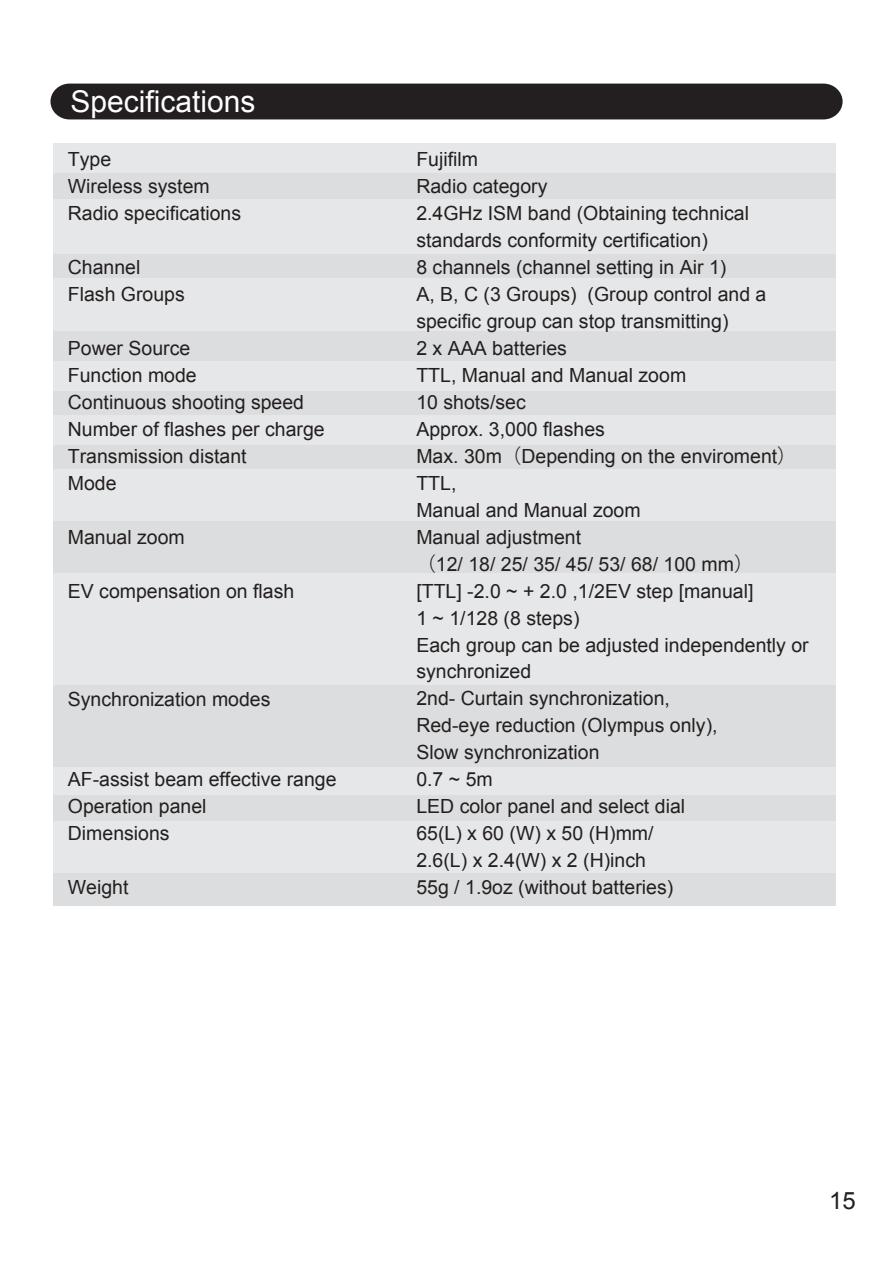
<style>
.page{position:relative;width:893px;height:1263px;background:#fff}
.page>*{position:absolute;margin:0;border:0;box-sizing:border-box;transform-origin:0 0}
.t1{font:30px "Arial";color:#fff}
.t2{font:24px "Arial";color:#231f20}
.t3{font:19.5px/27px "Arial";color:#231f20}
.s1{font-family:"Koz Go Pr 6 N"}
</style>
<div class="page">
<div style="left:50px;top:84px;width:793px;height:35px;background:#231f20"></div>
<div style="left:53px;top:150px;width:783px;height:756px;background:#dcddde"></div>
<div style="left:53px;top:143px;width:783px;height:29px;background:#e6e7e8"></div>
<div style="left:53px;top:200px;width:783px;height:54px;background:#e6e7e8"></div>
<div style="left:53px;top:279px;width:783px;height:52px;background:#e6e7e8"></div>
<div style="left:53px;top:574px;width:783px;height:111px;background:#e6e7e8"></div>
<div style="left:53px;top:767px;width:783px;height:27px;background:#e6e7e8"></div>
<div style="left:53px;top:361px;width:783px;height:29px;background:#e6e7e8"></div>
<div style="left:53px;top:416px;width:783px;height:29px;background:#e6e7e8"></div>
<div style="left:53px;top:470px;width:783px;height:51px;background:#e6e7e8"></div>
<div style="left:53px;top:821px;width:783px;height:51px;background:#e6e7e8"></div>
<h1 class="t1" style="left:71px;top:82px;width:186px">Specifications</h1>
<p class="t3" style="left:68px;top:146px;width:175px">Type<br>Wireless system<br>Radio specifications</p>
<p class="t3" style="left:68px;top:254px;width:119px">Channel<br>Flash Groups</p>
<p class="t3" style="left:68px;top:335px;width:258px">Power Source<br>Function mode<br>Continuous shooting speed<br>Number of flashes per charge<br>Transmission distant<br>Mode</p>
<p class="t3" style="left:68px;top:523px;width:119px">Manual zoom</p>
<p class="t3" style="left:68px;top:577px;width:228px">EV compensation on flash</p>
<p class="t3" style="left:68px;top:685px;width:204px">Synchronization modes</p>
<p class="t3" style="left:68px;top:766px;width:270px">AF-assist beam effective range<br>Operation panel<br>Dimensions</p>
<p class="t3" style="left:68px;top:874px;width:62px">Weight</p>
<p class="t3" style="left:416px;top:146px;width:394px">Fujifilm<br>Radio category<br>2.4GHz ISM band (Obtaining technical standards conformity certification)<br>8 channels (channel setting in Air 1)<br>A, B, C (3 Groups) (Group control and a specific group can stop transmitting)<br>2 x AAA batteries<br>TTL, Manual and Manual zoom<br>10 shots/sec<br>Approx. 3,000 flashes<br>Max. 30m<span class="s1">（</span>Depending on the enviroment<span class="s1">）<br></span>TTL,<br>Manual and Manual zoom<br>Manual adjustment<br><span class="s1">（</span>12/ 18/ 25/ 35/ 45/ 53/ 68/ 100 mm<span class="s1">）<br></span>[TTL] -2.0 ~ + 2.0 ,1/2EV step [manual]<br>1 ~ 1/128 (8 steps)<br>Each group can be adjusted independently or synchronized<br>2nd- Curtain synchronization,<br>Red-eye reduction (Olympus only),<br>Slow synchronization<br>0.7 ~ 5m<br>LED color panel and select dial<br>65(L) x 60 (W) x 50 (H)mm/<br>2.6(L) x 2.4(W) x 2 (H)inch<br>55g / 1.9oz (without batteries)</p>
<p class="t2" style="left:829px;top:1184px;width:28px">15</p>
</div>
